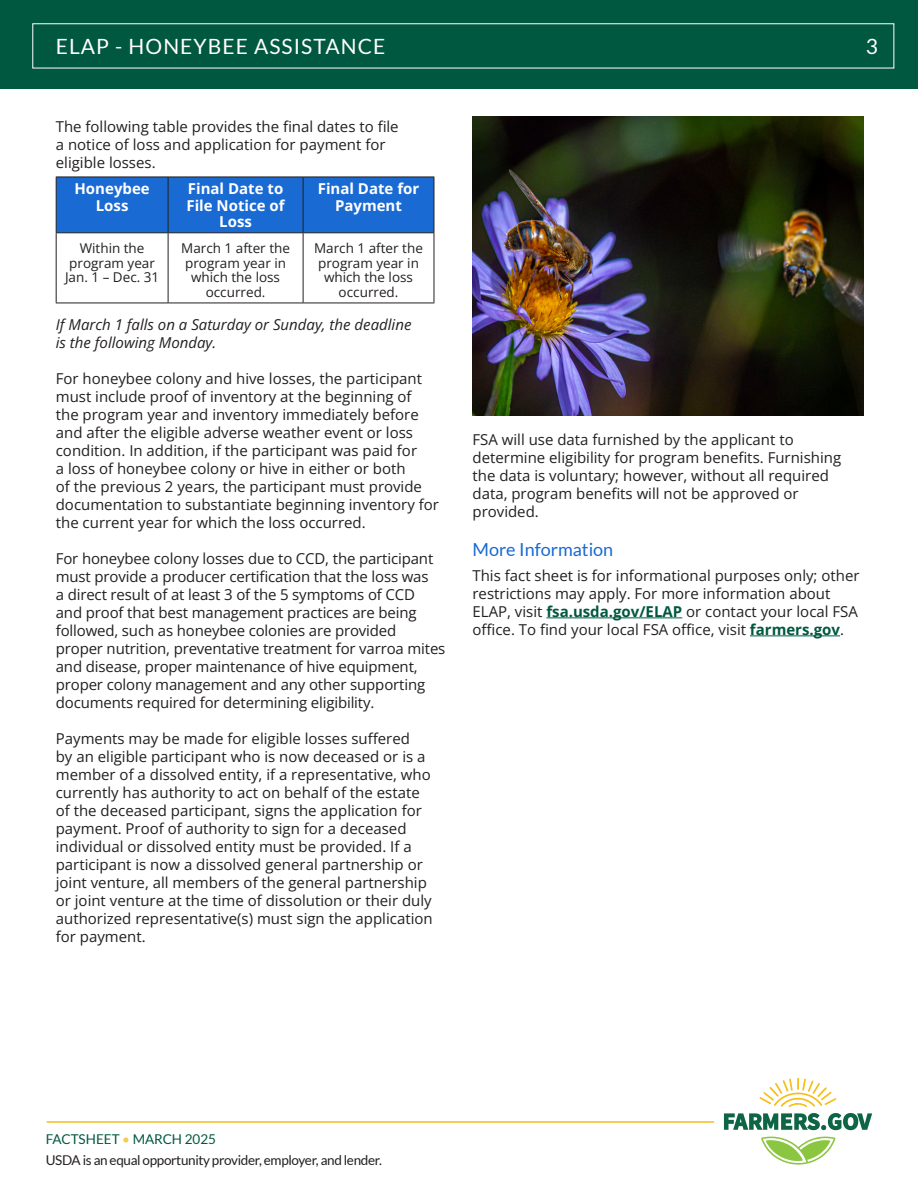
<style>
.page{position:relative;width:918px;height:1188px;background:#fff}
.page>*{position:absolute;margin:0;border:0;box-sizing:border-box;transform-origin:0 0}
.Subheader_1{font:21px "Lato";letter-spacing:.05em;color:#fff}
.Subheader_1-2{font:18px "Lato";color:#1a6ad3}
.Body_Style{font:15px/18px "Open Sans";color:#231f20}
.Body_Style-2{font:italic 15px/18px "Open Sans";color:#231f20}
.t1{font:700 15px/16.2px "Open Sans";color:#fff;text-align:center}
.t2{font:13.5px/14.5px "Open Sans";color:#231f20;text-align:center}
.t3{font:13.5px "Lato";letter-spacing:-.025em;color:#231f20}
.t4{font:13.5px "Lato";color:#005840}
.s1{font-weight:700;color:#005840}
.s2{color:#f8c94f}
</style>
<div class="page">
<div style="left:0;top:0;width:918px;height:89px;background:#005840"></div>
<img style="left:472px;top:116px;width:392px;height:300px">
<hr style="left:546px;top:618px;width:136px;height:1px;background:#005840">
<hr style="left:750px;top:636px;width:90px;height:1px;background:#005840">
<hr style="left:47px;top:1121px;width:667px;height:2px;background:#f6be16">
<svg style="left:761px;top:1137px;width:75px;height:28px"></svg>
<svg style="left:759px;top:1078px;width:77px;height:29px"></svg>
<svg style="left:724px;top:1113px;width:148px;height:17px"></svg>
<div style="left:57px;top:178px;width:377px;height:54px;background:#1a6ad3"></div>
<hr style="left:56px;top:177px;width:112px;height:1px;background:#231f20">
<hr style="left:56px;top:177px;width:1px;height:55px;background:#231f20">
<hr style="left:168px;top:177px;width:135px;height:1px;background:#231f20">
<hr style="left:168px;top:177px;width:1px;height:55px;background:#231f20">
<hr style="left:303px;top:177px;width:131px;height:1px;background:#231f20">
<hr style="left:303px;top:177px;width:1px;height:55px;background:#231f20">
<hr style="left:434px;top:177px;width:1px;height:55px;background:#231f20">
<hr style="left:56px;top:232px;width:112px;height:1px;background:#231f20">
<hr style="left:56px;top:233px;width:1px;height:70px;background:#231f20">
<hr style="left:168px;top:232px;width:135px;height:1px;background:#231f20">
<hr style="left:168px;top:233px;width:1px;height:70px;background:#231f20">
<hr style="left:303px;top:232px;width:131px;height:1px;background:#231f20">
<hr style="left:303px;top:233px;width:1px;height:70px;background:#231f20">
<hr style="left:434px;top:233px;width:1px;height:70px;background:#231f20">
<hr style="left:56px;top:303px;width:112px;height:1px;background:#231f20">
<hr style="left:168px;top:303px;width:135px;height:1px;background:#231f20">
<hr style="left:303px;top:303px;width:131px;height:1px;background:#231f20">
<p class="Subheader_1" style="left:56px;top:35px;width:331px">ELAP - HONEYBEE ASSISTANCE</p>
<p class="Subheader_1" style="left:866px;top:35px;width:14px">3</p>
<p class="Body_Style" style="left:56px;top:117px;width:344px">The following table provides the final dates to file a notice of loss and application for payment for eligible losses.</p>
<p class="t1" style="left:75px;top:181px;width:77px">Honeybee<br>Loss</p>
<p class="t1" style="left:186px;top:181px;width:100px">Final Date to<br>File Notice of<br>Loss</p>
<p class="t1" style="left:318px;top:181px;width:103px">Final Date for<br>Payment</p>
<p class="t2" style="left:65px;top:241px;width:96px">Within the program year<br>Jan. 1 – Dec. 31</p>
<p class="t2" style="left:181px;top:241px;width:110px">March 1 after the program year in which the loss occurred.</p>
<p class="t2" style="left:314px;top:241px;width:110px">March 1 after the program year in which the loss occurred.</p>
<p class="Body_Style-2" style="left:56px;top:315px;width:357px">If March 1 falls on a Saturday or Sunday, the deadline is the following Monday.</p>
<p class="Body_Style" style="left:56px;top:369px;width:385px">For honeybee colony and hive losses, the participant must include proof of inventory at the beginning of<br>the program year and inventory immediately before and after the eligible adverse weather event or loss condition. In addition, if the participant was paid for<br>a loss of honeybee colony or hive in either or both<br>of the previous 2 years, the participant must provide documentation to substantiate beginning inventory for the current year for which the loss occurred.</p>
<p class="Body_Style" style="left:56px;top:549px;width:391px">For honeybee colony losses due to CCD, the participant must provide a producer certification that the loss was<br>a direct result of at least 3 of the 5 symptoms of CCD<br>and proof that best management practices are being followed, such as honeybee colonies are provided proper nutrition, preventative treatment for varroa mites and disease, proper maintenance of hive equipment, proper colony management and any other supporting documents required for determining eligibility.</p>
<p class="Body_Style" style="left:56px;top:729px;width:378px">Payments may be made for eligible losses suffered<br>by an eligible participant who is now deceased or is a member of a dissolved entity, if a representative, who currently has authority to act on behalf of the estate of the deceased participant, signs the application for payment. Proof of authority to sign for a deceased individual or dissolved entity must be provided. If a participant is now a dissolved general partnership or joint venture, all members of the general partnership or joint venture at the time of dissolution or their duly authorized representative(s) must sign the application for payment.</p>
<p class="Body_Style" style="left:472px;top:430px;width:370px">FSA will use data furnished by the applicant to determine eligibility for program benefits. Furnishing the data is voluntary; however, without all required data, program benefits will not be approved or provided.</p>
<p class="Subheader_1-2" style="left:472px;top:540px;width:142px">More Information</p>
<p class="Body_Style" style="left:472px;top:566px;width:389px">This fact sheet is for informational purposes only; other restrictions may apply. For more information about ELAP, visit <span class="s1">fsa.usda.gov/ELAP</span> or contact your local FSA office. To find your local FSA office, visit <span class="s1">farmers.gov</span>.</p>
<p class="t4" style="left:46px;top:1131px;width:172px">FACTSHEET <span class="s2">•</span> MARCH 2025</p>
<p class="t3" style="left:46px;top:1153px;width:338px">USDA is an equal opportunity provider, employer, and lender.</p>
</div>
